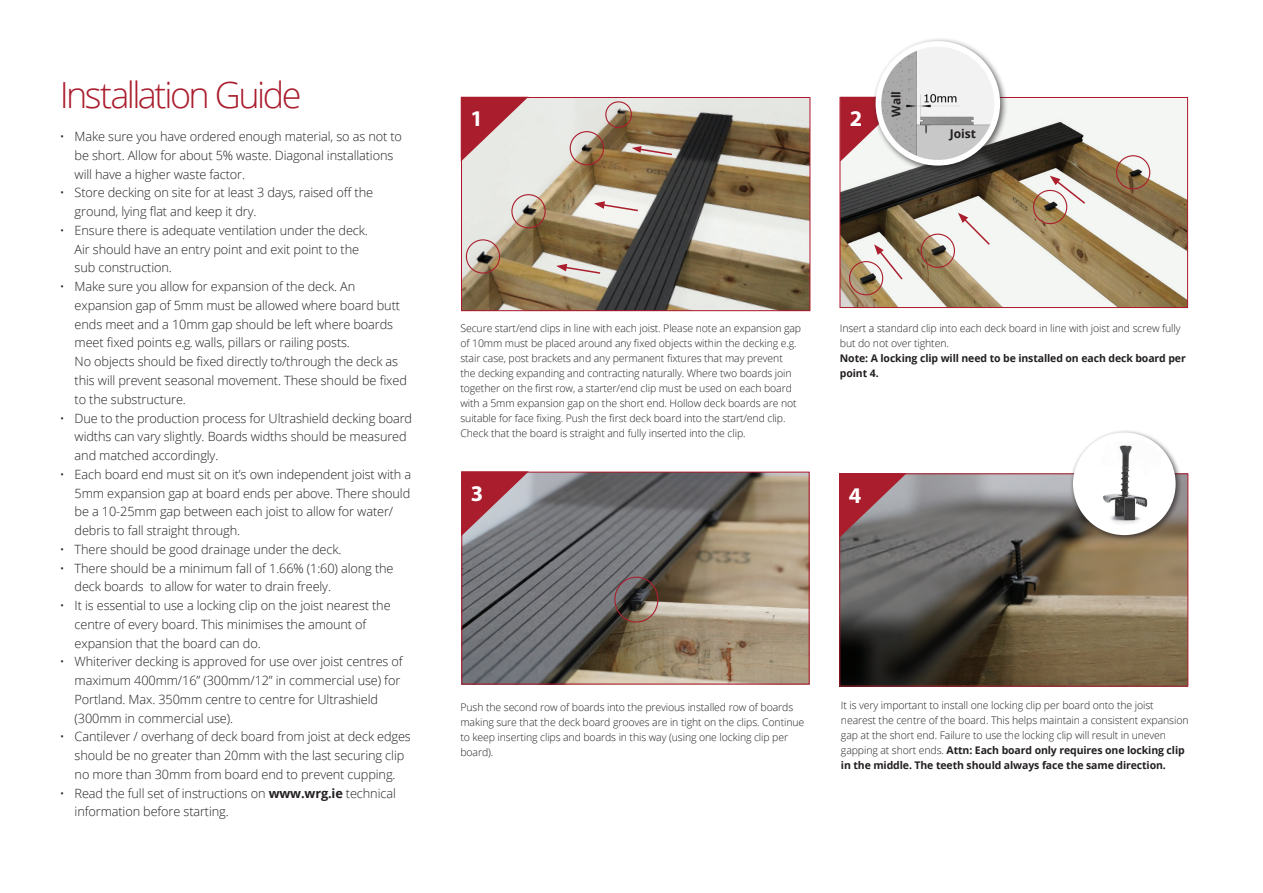
<style>
.page{position:relative;width:1263px;height:893px;background:#fff}
.page>*{position:absolute;margin:0;border:0;box-sizing:border-box;transform-origin:0 0}
.Boxed_title_white{font:300 36px "Open Sans";letter-spacing:-.07em;color:#aa1d2d}
.t1{font:700 22.5px "Myriad Pro";color:#fff}
.t2{font:300 12.75px/18.8px "Open Sans";letter-spacing:-.01em;color:#231f20}
.t3{font:700 12px "Open Sans";color:#231f20}
.t4{font:300 10.5px/15px "Open Sans";letter-spacing:-.01em;color:#231f20}
.t5{font:700 10.5px/15px "Open Sans";letter-spacing:-.01em;color:#231f20}
.s1{font-weight:700}
</style>
<div class="page">
<img style="left:463px;top:474px;width:344px;height:208px">
<div style="left:461px;top:472px;width:348px;height:212px;border:1px solid #ae172b"></div>
<svg style="left:461px;top:471px;width:68px;height:65px"></svg>
<img style="left:842px;top:99px;width:344px;height:207px">
<div style="left:840px;top:97px;width:348px;height:211px;border:1px solid #ae172b"></div>
<img style="left:463px;top:99px;width:345px;height:210px">
<div style="left:461px;top:97px;width:349px;height:214px;border:1px solid #ae172b"></div>
<svg style="left:461px;top:97px;width:67px;height:65px"></svg>
<svg style="left:840px;top:97px;width:32px;height:65px"></svg>
<div style="left:872px;top:37px;width:136px;height:137px;background:#231f20;opacity:.71"></div>
<img style="left:880px;top:44px;width:117px;height:118px">
<div style="left:875px;top:41px;width:125px;height:125px;border:6px solid #fff;border-radius:50%"></div>
<svg style="left:594px;top:201px;width:46px;height:11px"></svg>
<svg style="left:958px;top:213px;width:33px;height:33px"></svg>
<svg style="left:1050px;top:176px;width:37px;height:29px"></svg>
<svg style="left:874px;top:244px;width:30px;height:37px"></svg>
<svg style="left:632px;top:146px;width:41px;height:10px"></svg>
<svg style="left:556px;top:264px;width:46px;height:11px"></svg>
<div style="left:570px;top:131px;width:34px;height:34px;border:1px solid #aa1e2d;border-radius:50%"></div>
<div style="left:921px;top:234px;width:34px;height:34px;border:1px solid #aa1e2d;border-radius:50%"></div>
<div style="left:1033px;top:190px;width:34px;height:34px;border:1px solid #aa1e2d;border-radius:50%"></div>
<div style="left:1116px;top:155px;width:34px;height:34px;border:1px solid #aa1e2d;border-radius:50%"></div>
<div style="left:849px;top:261px;width:34px;height:34px;border:1px solid #aa1e2d;border-radius:50%"></div>
<div style="left:614px;top:577px;width:44px;height:46px;border:1px solid #aa1e2d;border-radius:50%"></div>
<div style="left:605px;top:101px;width:27px;height:27px;border:1px solid #aa1e2d;border-radius:50%"></div>
<div style="left:511px;top:194px;width:35px;height:34px;border:1px solid #aa1e2d;border-radius:50%"></div>
<div style="left:466px;top:239px;width:34px;height:35px;border:1px solid #aa1e2d;border-radius:50%"></div>
<img style="left:841px;top:475px;width:345px;height:209px">
<div style="left:839px;top:473px;width:349px;height:213px;border:1px solid #aa1d2d"></div>
<svg style="left:839px;top:473px;width:68px;height:65px"></svg>
<div style="left:1070px;top:429px;width:112px;height:113px;background:#231f20;opacity:.71"></div>
<div style="left:1075px;top:435px;width:98px;height:98px;background:#fff;border-radius:50%"></div>
<img style="left:1076px;top:437px;width:85px;height:88px">
<div style="left:1073px;top:432px;width:102px;height:103px;border:5px solid #fff;border-radius:50%"></div>
<p class="Boxed_title_white" style="left:60px;top:70px;width:243px">Installation Guide</p>
<p class="t2" style="left:75px;top:127px;width:329px;text-indent:-15px">• Make sure you have ordered enough material, so as not to be short. Allow for about 5% waste. Diagonal installations will have a higher waste factor.</p>
<p class="t2" style="left:75px;top:183px;width:300px;text-indent:-15px">• Store decking on site for at least 3 days, raised off the ground, lying flat and keep it dry.</p>
<p class="t2" style="left:60px;top:221px;width:310px">• Ensure there is adequate ventilation under the deck.</p>
<p class="t2" style="left:75px;top:239px;width:286px">Air should have an entry point and exit point to the sub construction.</p>
<p class="t2" style="left:75px;top:277px;width:327px;text-indent:-15px">• Make sure you allow for expansion of the deck. An expansion gap of 5mm must be allowed where board butt ends meet and a 10mm gap should be left where boards meet fixed points e.g. walls, pillars or railing posts.</p>
<p class="t2" style="left:75px;top:352px;width:334px">No objects should be fixed directly to/through the deck as this will prevent seasonal movement. These should be fixed to the substructure.</p>
<p class="t2" style="left:75px;top:408px;width:339px;text-indent:-15px">• Due to the production process for Ultrashield decking board widths can vary slightly. Boards widths should be measured and matched accordingly.</p>
<p class="t2" style="left:75px;top:464px;width:338px;text-indent:-15px">• Each board end must sit on it’s own independent joist with a 5mm expansion gap at board ends per above. There should be a 10-25mm gap between each joist to allow for water/ debris to fall straight through.</p>
<p class="t2" style="left:60px;top:539px;width:283px">• There should be good drainage under the deck.</p>
<p class="t2" style="left:75px;top:558px;width:320px;text-indent:-15px">• There should be a minimum fall of 1.66% (1:60) along the deck boards to allow for water to drain freely.</p>
<p class="t2" style="left:75px;top:596px;width:318px;text-indent:-15px">• It is essential to use a locking clip on the joist nearest the centre of every board. This minimises the amount of</p>
<p class="t2" style="left:75px;top:633px;width:188px">expansion that the board can do.</p>
<p class="t2" style="left:75px;top:652px;width:330px;text-indent:-15px">• Whiteriver decking is approved for use over joist centres of maximum 400mm/16” (300mm/12” in commercial use) for Portland. Max. 350mm centre to centre for Ultrashield (300mm in commercial use).</p>
<p class="t2" style="left:75px;top:727px;width:338px;text-indent:-15px">• Cantilever / overhang of deck board from joist at deck edges should be no greater than 20mm with the last securing clip no more than 30mm from board end to prevent cupping.</p>
<p class="t2" style="left:75px;top:783px;width:323px;text-indent:-15px">• Read the full set of instructions on <span class="s1">www.wrg.ie</span> technical information before starting.</p>
<p class="t1" style="left:471px;top:104px;width:14px">1</p>
<p class="t1" style="left:850px;top:104px;width:14px">2</p>
<p class="t3" style="left:888px;top:117px;width:28px;rotate:-90deg">Wall</p>
<p class="t3" style="left:950px;top:125px;width:28px">Joist</p>
<p class="t4" style="left:460px;top:321px;width:342px">Secure start/end clips in line with each joist. Please note an expansion gap of 10mm must be placed around any fixed objects within the decking e.g. stair case, post brackets and any permanent fixtures that may prevent<br>the decking expanding and contracting naturally. Where two boards join together on the first row, a starter/end clip must be used on each board with a 5mm expansion gap on the short end. Hollow deck boards are not suitable for face fixing. Push the first deck board into the start/end clip.<br>Check that the board is straight and fully inserted into the clip.</p>
<p class="t1" style="left:471px;top:479px;width:14px">3</p>
<p class="t4" style="left:840px;top:320px;width:342px">Insert a standard clip into each deck board in line with joist and screw fully but do not over tighten.</p>
<p class="t5" style="left:840px;top:350px;width:347px">Note: A locking clip will need to be installed on each deck board per point 4.</p>
<p class="t1" style="left:843px;top:478px;width:14px">8</p>
<p class="t1" style="left:849px;top:480px;width:14px">4</p>
<p class="t4" style="left:460px;top:699px;width:345px">Push the second row of boards into the previous installed row of boards making sure that the deck board grooves are in tight on the clips. Continue to keep inserting clips and boards in this way (using one locking clip per board).</p>
<p class="t4" style="left:841px;top:697px;width:349px">It is very important to install one locking clip per board onto the joist nearest the centre of the board. This helps maintain a consistent expansion gap at the short end. Failure to use the locking clip will result in uneven gapping at short ends. <span class="s1">Attn: Each board only requires one locking clip in the middle. The teeth should always face the same direction.</span></p>
</div>
